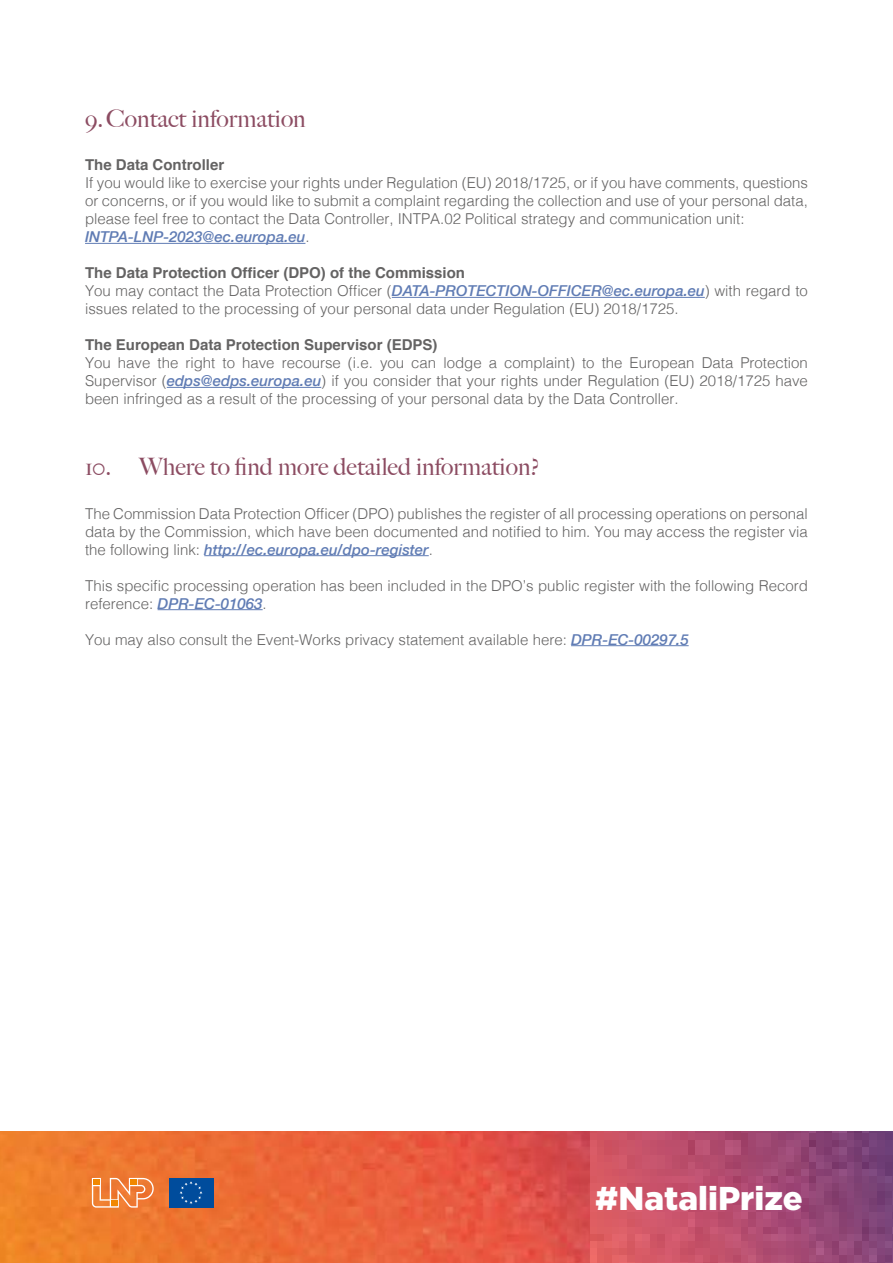
<style>
.page{position:relative;width:893px;height:1263px;background:#fff}
.page>*{position:absolute;margin:0;border:0;box-sizing:border-box;transform-origin:0 0}
.t1{font:900 33px "Gotham HTF";color:#fff}
.t2{font:500 24px "Big Caslon";color:#8c4c62}
.t3{font:300 15px/18px "Helvetica";color:#646363;text-align:justify}
.t4{font:italic 500 15px "Helvetica Neue";color:#607cb4}
.t5{font:700 15px "Helvetica";color:#646363}
.s1{font-family:"Helvetica";font-weight:300;font-style:normal;color:#646363}
.s2{font-weight:700}
.s3{font-family:"Helvetica Neue";font-weight:500;font-style:italic;color:#607cb4}
</style>
<div class="page">
<img style="left:0;top:1131px;width:893px;height:132px">
<div style="left:169px;top:1178px;width:44px;height:29px;background:#004c9c"></div>
<svg style="left:180px;top:1181px;width:23px;height:23px"></svg>
<svg style="left:92px;top:1178px;width:62px;height:29px;background:#f19558"></svg>
<hr style="left:85px;top:243px;width:220px;height:1px;background:#607cb4">
<hr style="left:392px;top:297px;width:313px;height:1px;background:#607cb4">
<hr style="left:167px;top:387px;width:154px;height:1px;background:#607cb4">
<hr style="left:204px;top:555px;width:225px;height:1px;background:#607cb4">
<hr style="left:158px;top:609px;width:105px;height:1px;background:#607cb4">
<hr style="left:571px;top:645px;width:118px;height:1px;background:#607cb4">
<h2 class="t2" style="left:85px;top:99px;width:222px">9.Contact information</h2>
<p class="t5" style="left:85px;top:153px;width:141px">The Data Controller</p>
<p class="t3" style="left:85px;top:173px;width:724px">If you would like to exercise your rights under Regulation (EU) 2018/1725, or if you have comments, questions or concerns, or if you would like to submit a complaint regarding the collection and use of your personal data, please feel free to contact the Data Controller, INTPA.02 Political strategy and communication unit:</p>
<p class="t4" style="left:85px;top:224px;width:226px">INTPA-LNP-2023@ec.europa.eu<span class="s1">.</span></p>
<p class="t3" style="left:85px;top:263px;width:724px;text-align:left"><span class="s2">The Data Protection Officer (DPO) of the Commission<br></span>You may contact the Data Protection Officer (<span class="s3">DATA-PROTECTION-OFFICER@ec.europa.eu</span>) with regard to issues related to the processing of your personal data under Regulation (EU) 2018/1725.</p>
<p class="t5" style="left:85px;top:333px;width:354px">The European Data Protection Supervisor (EDPS)</p>
<p class="t3" style="left:85px;top:353px;width:724px">You have the right to have recourse (i.e. you can lodge a complaint) to the European Data Protection Supervisor (<span class="s3">edps@edps.europa.eu</span>) if you consider that your rights under Regulation (EU) 2018/1725 have been infringed as a result of the processing of your personal data by the Data Controller.</p>
<h2 class="t2" style="left:85px;top:447px;width:456px">10. Where to find more detailed information?</h2>
<p class="t3" style="left:85px;top:503px;width:724px">The Commission Data Protection Officer (DPO) publishes the register of all processing operations on personal data by the Commission, which have been documented and notified to him. You may access the register via</p>
<p class="t4" style="left:85px;top:536px;width:349px"><span class="s1">the following link:</span> http://ec.europa.eu/dpo-register<span class="s1">.</span></p>
<p class="t3" style="left:85px;top:575px;width:724px">This specific processing operation has been included in the DPO’s public register with the following Record</p>
<p class="t4" style="left:85px;top:590px;width:183px"><span class="s1">reference:</span> DPR-EC-01063<span class="s1">.</span></p>
<p class="t3" style="left:85px;top:629px;width:605px">You may also consult the Event-Works privacy statement available here: <span class="s3">DPR-EC-00297.5</span></p>
<h1 class="t1" style="left:595px;top:1179px;width:209px">#NataliPrize</h1>
</div>
